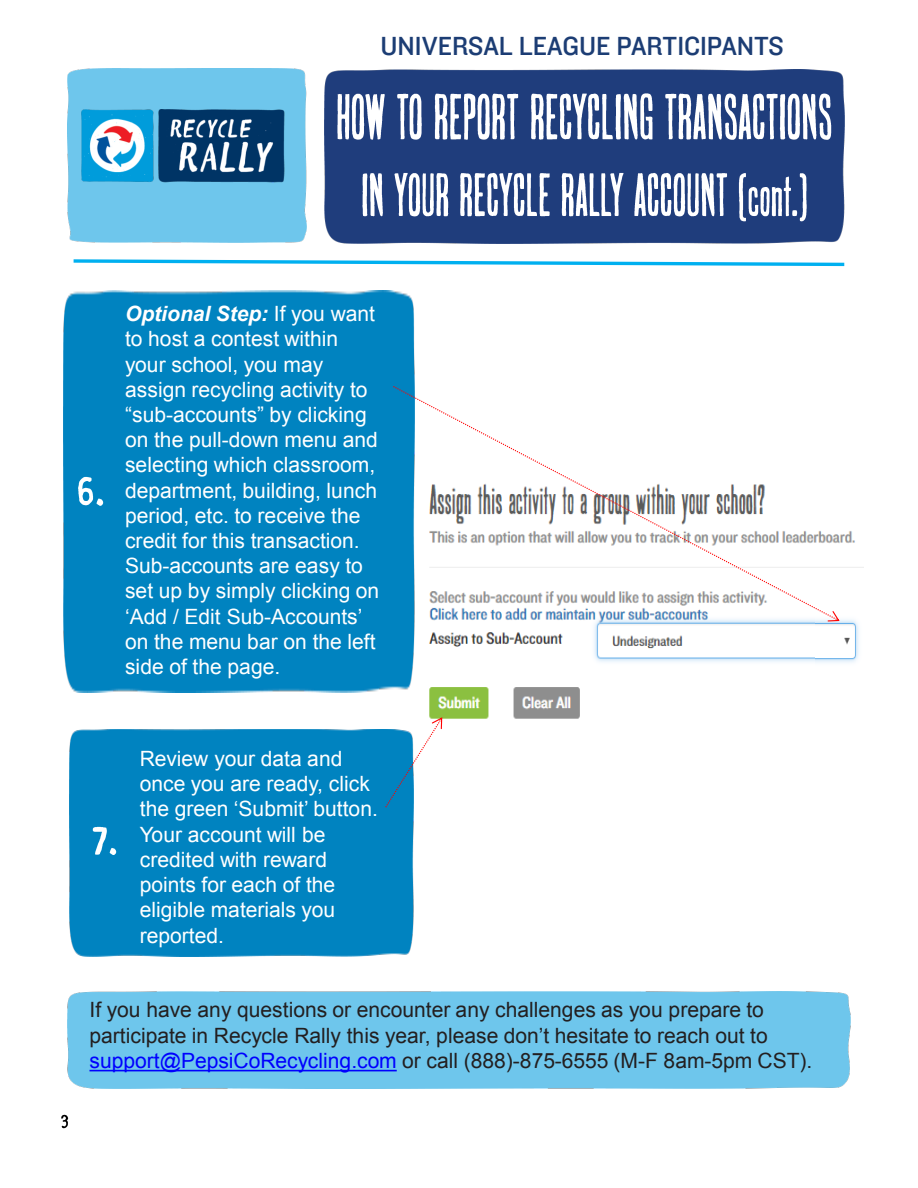
<style>
.page{position:relative;width:918px;height:1188px;background:#fff}
.page>*{position:absolute;margin:0;border:0;box-sizing:border-box;transform-origin:0 0}
.t1{font:27px "Knockout HTF31 Junior Middlewt";color:#1c3d74}
.t2{font:21.15px "Arial";color:#fff}
.t3{font:21px/25.2px "Arial";color:#fff}
.t4{font:21px/25.2px "Arial";color:#231f20}
.s1{font-weight:700;font-style:italic}
.s2{font-style:inherit}
.s3{color:#00f}
</style>
<div class="page">
<img style="left:414px;top:531px;width:450px;height:193px">
<img style="left:815px;top:607px;width:49px;height:82px">
<div style="left:63px;top:291px;width:351px;height:401px;background:#0083c0"></div>
<img style="left:324px;top:69px;width:520px;height:175px">
<div style="left:67px;top:69px;width:239px;height:173px;background:#6ec6ec"></div>
<img style="left:337px;top:84px;width:508px;height:71px">
<svg style="left:73px;top:259px;width:772px;height:8px"></svg>
<img style="left:67px;top:81px;width:240px;height:125px">
<img style="left:361px;top:164px;width:459px;height:67px">
<img style="left:78px;top:467px;width:40px;height:48px">
<div style="left:69px;top:729px;width:345px;height:227px;background:#0083c0"></div>
<img style="left:92px;top:816px;width:39px;height:49px">
<img style="left:62px;top:1114px;width:7px;height:15px">
<div style="left:67px;top:992px;width:784px;height:97px;background:#6ec6ec"></div>
<svg style="left:89px;top:1070px;width:308px;height:1px"></svg>
<svg style="left:385px;top:717px;width:57px;height:91px"></svg>
<svg style="left:393px;top:386px;width:447px;height:236px"></svg>
<p class="t1" style="left:380px;top:32px;width:405px">UNIVERSAL LEAGUE PARTICIPANTS</p>
<p class="t3" style="left:125px;top:301px;width:254px"><span class="s1">Optional Step:</span> If you want to host a contest within your school, you may assign recycling activity to <span class="s2">“sub</span>-<span class="s2">accounts” by clicking </span>on the pull-down menu and selecting which classroom,</p>
<p class="t2" style="left:125px;top:476px;width:254px">department, building, lunch</p>
<p class="t3" style="left:125px;top:503px;width:256px">period, etc. to receive the credit for this transaction.<br>Sub-accounts are easy to set up by simply clicking on <span class="s2">‘Add / Edit Sub</span>-<span class="s2">Accounts’ </span>on the menu bar on the left side of the page.</p>
<p class="t3" style="left:140px;top:746px;width:240px">Review your data and once you are ready, click <span class="s2">the green ‘Submit’ button.<br></span>Your account will be credited with reward points for each of the eligible materials you reported.</p>
<p class="t4" style="left:89px;top:998px;width:724px">If you have any questions or encounter any challenges as you prepare to <span class="s2">participate in Recycle Rally this year, please don’t hesitate to reach out to </span><span class="s3">support@PepsiCoRecycling.com</span> or call (888)-875-6555 (M-F 8am-5pm CST).</p>
</div>
